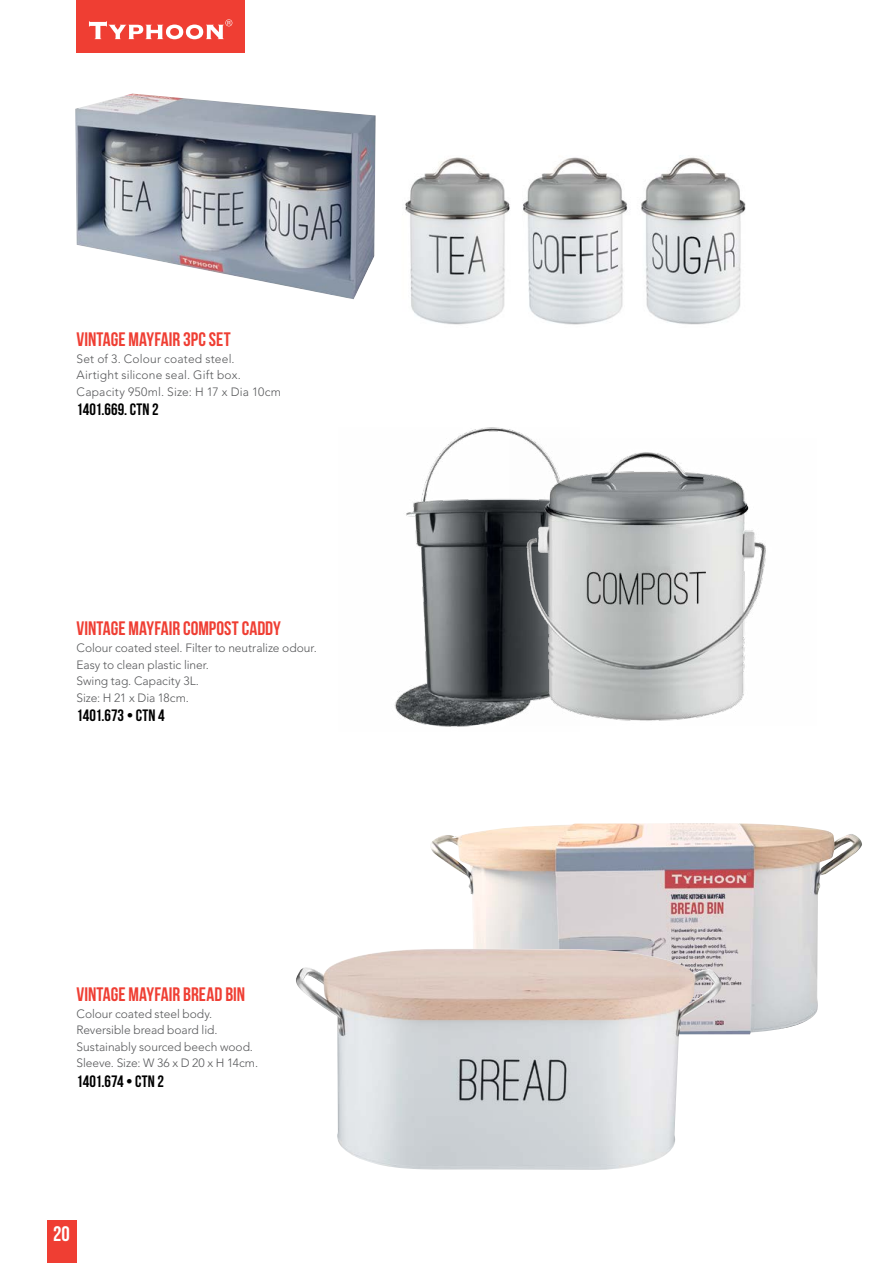
<style>
.page{position:relative;width:893px;height:1263px;background:#fff}
.page>*{position:absolute;margin:0;border:0;box-sizing:border-box;transform-origin:0 0}
.t1{font:21px "Bebas Neue";color:#fff}
.t2{font:700 19.5px "Bebas Neue";color:#ef3e33}
.t3{font:700 16.5px "Bebas Neue";letter-spacing:.005em;color:#000}
.t4{font:300 12px/16.5px "Avenir LT";color:#58595b}
</style>
<div class="page">
<div style="left:77px;top:0;width:168px;height:53px;background:#ef3e33"></div>
<svg style="left:89px;top:19px;width:143px;height:20px"></svg>
<div style="left:47px;top:1220px;width:30px;height:43px;background:#ef3e33"></div>
<img style="left:431px;top:823px;width:431px;height:212px">
<img style="left:296px;top:949px;width:427px;height:221px">
<img style="left:405px;top:155px;width:341px;height:170px">
<img style="left:75px;top:94px;width:301px;height:205px">
<img style="left:394px;top:428px;width:135px;height:299px">
<img style="left:510px;top:438px;width:256px;height:287px">
<h2 class="t2" style="left:77px;top:329px;width:156px">VINTAGE MAYFAIR 3PC SET</h2>
<p class="t4" style="left:77px;top:350px;width:206px">Set of 3. Colour coated steel.<br>Airtight silicone seal. Gift box.<br>Capacity 950ml. Size: H 17 x Dia 10cm</p>
<h3 class="t3" style="left:77px;top:401px;width:84px">1401.669. CTN 2</h3>
<h2 class="t2" style="left:77px;top:618px;width:61px">VINTAGE MAYFAIR</h2>
<h2 class="t2" style="left:183px;top:618px;width:99px">COMPOST CADDY</h2>
<p class="t4" style="left:77px;top:640px;width:242px">Colour coated steel. Filter to neutralize odour.<br>Easy to clean plastic liner.<br>Swing tag. Capacity 3L.<br>Size: H 21 x Dia 18cm.</p>
<h3 class="t3" style="left:77px;top:706px;width:90px">1401.673 • CTN 4</h3>
<h2 class="t2" style="left:77px;top:984px;width:61px">VINTAGE MAYFAIR</h2>
<h2 class="t2" style="left:183px;top:984px;width:63px">BREAD BIN</h2>
<p class="t4" style="left:77px;top:1005px;width:183px">Colour coated steel body.<br>Reversible bread board lid.<br>Sustainably sourced beech wood.<br>Sleeve. Size: W 36 x D 20 x H 14cm.</p>
<h3 class="t3" style="left:77px;top:1072px;width:89px">1401.674 • CTN 2</h3>
<h1 class="t1" style="left:53px;top:1222px;width:18px">20</h1>
</div>
